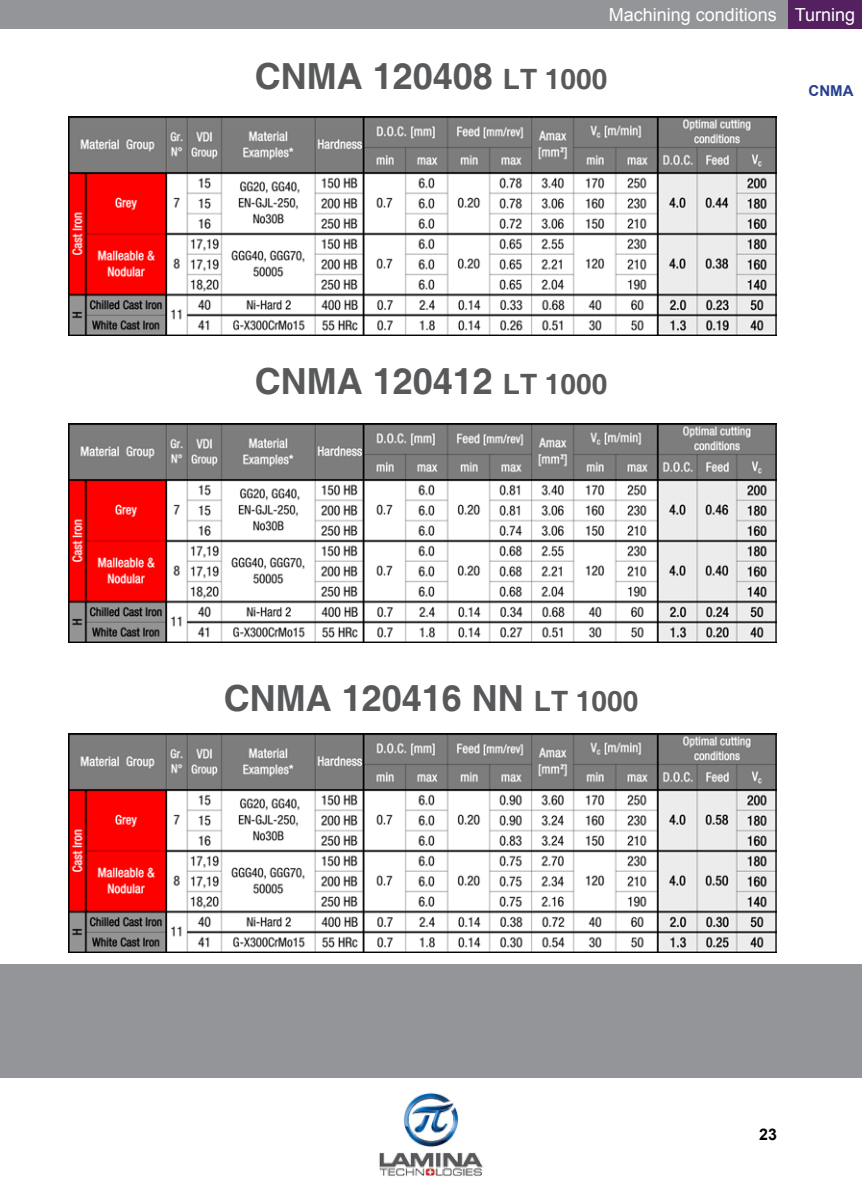
<style>
.page{position:relative;width:862px;height:1191px;background:#fff}
.page>*{position:absolute;margin:0;border:0;box-sizing:border-box;transform-origin:0 0}
.t1{font:700 36px "Helvetica";color:#58595b}
.t2{font:18px "Arial";color:#fff}
.t3{font:700 16px "Arial";color:#000}
.t4{font:700 15px "Arial";color:#25408f}
.s1{font-size:28px}
</style>
<div class="page">
<div style="left:0;top:964px;width:862px;height:113px;background:#939598"></div>
<img style="left:379px;top:1093px;width:104px;height:83px">
<div style="left:0;top:0;width:862px;height:28px;background:#939598"></div>
<div style="left:788px;top:0;width:74px;height:28px;background:#542060"></div>
<img style="left:68px;top:423px;width:709px;height:219px">
<img style="left:68px;top:116px;width:709px;height:219px">
<img style="left:68px;top:734px;width:709px;height:219px">
<p class="t2" style="left:609px;top:3px;width:170px">Machining conditions</p>
<p class="t1" style="left:255px;top:54px;width:354px">CNMA 120408 <span class="s1">LT 1000</span></p>
<p class="t2" style="left:794px;top:3px;width:62px">Turning</p>
<p class="t4" style="left:808px;top:81px;width:46px">CNMA</p>
<p class="t1" style="left:255px;top:359px;width:354px">CNMA 120412 <span class="s1">LT 1000</span></p>
<p class="t1" style="left:224px;top:676px;width:416px">CNMA 120416 NN <span class="s1">LT 1000</span></p>
<p class="t3" style="left:759px;top:1123px;width:19px">23</p>
</div>
